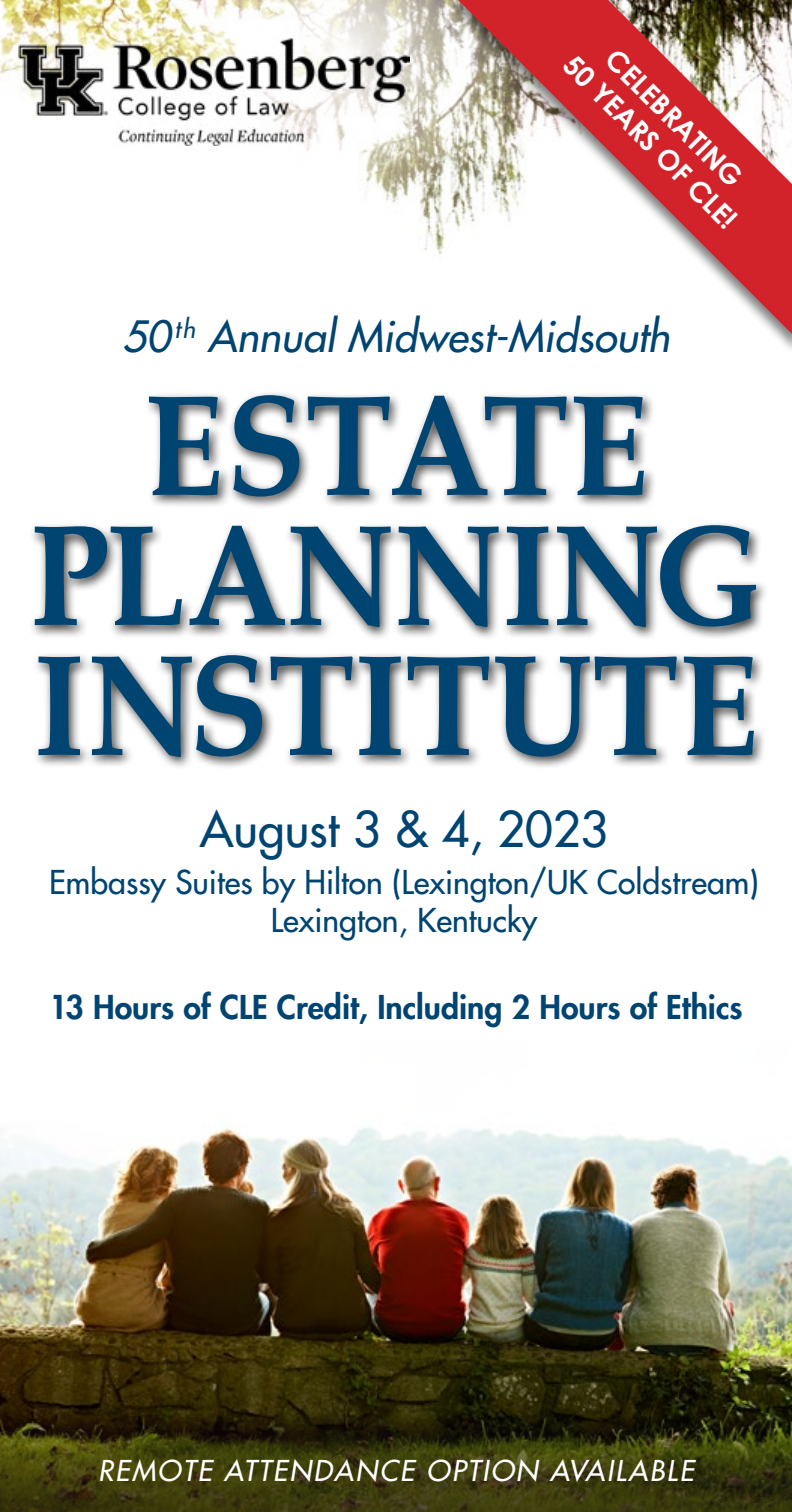
<style>
.page{position:relative;width:792px;height:1512px;background:#fff}
.page>*{position:absolute;margin:0;border:0;box-sizing:border-box;transform-origin:0 0}
.t1{font:700 144px/130px "Book Antiqua";color:#004472;text-align:center;scale:.9 1}
.t2{font:500 48px "Futura Std";color:#004472}
.t3{font:italic 500 42px "Futura Std";color:#004472}
.t4{font:500 32px/38.4px "Futura Std";color:#004472;text-align:center}
.t5{font:800 32px "Futura Std";color:#004472}
.t6{font:italic 500 28px "Futura Std";letter-spacing:.07em;color:#fff}
.t7{font:700 28px "Century Gothic";color:#fff}
</style>
<div class="page">
<img style="left:0;top:1127px;width:792px;height:282px">
<img style="left:0;top:0;width:93px;height:74px">
<svg style="left:93px;top:0;width:354px;height:255px"></svg>
<svg style="left:383px;top:1127px;width:109px;height:28px;fill:#e9f1f2"></svg>
<svg style="left:0;top:1409px;width:792px;height:103px;background:#34330b"></svg>
<img style="left:18px;top:38px;width:391px;height:107px">
<div style="left:447px;top:0;width:345px;height:356px;background:#000;opacity:.5"></div>
<svg style="left:458px;top:0;width:334px;height:334px"></svg>
<div style="left:29px;top:391px;width:741px;height:380px;background:#000;opacity:.75"></div>
<p class="t7" style="left:625px;top:39px;width:182px;rotate:45deg">CELEBRATING</p>
<p class="t7" style="left:583px;top:45px;width:233px;rotate:45deg">50 YEARS OF CLE!</p>
<h3 class="t3" style="left:122px;top:310px;width:549px">50<sup>th</sup> Annual Midwest-Midsouth</h3>
<h1 class="t1" style="left:30px;top:380px;width:815px">ESTATE<br>PLANNING<br>INSTITUTE</h1>
<h2 class="t2" style="left:200px;top:799px;width:410px">August 3 &amp; 4, 2023</h2>
<p class="t4" style="left:49px;top:863px;width:711px">Embassy Suites by Hilton (Lexington/UK Coldstream)<br>Lexington, Kentucky</p>
<p class="t5" style="left:49px;top:987px;width:695px">13 Hours of CLE Credit, Including 2 Hours of Ethics</p>
<p class="t6" style="left:98px;top:1453px;width:597px">REMOTE ATTENDANCE OPTION AVAILABLE</p>
</div>
